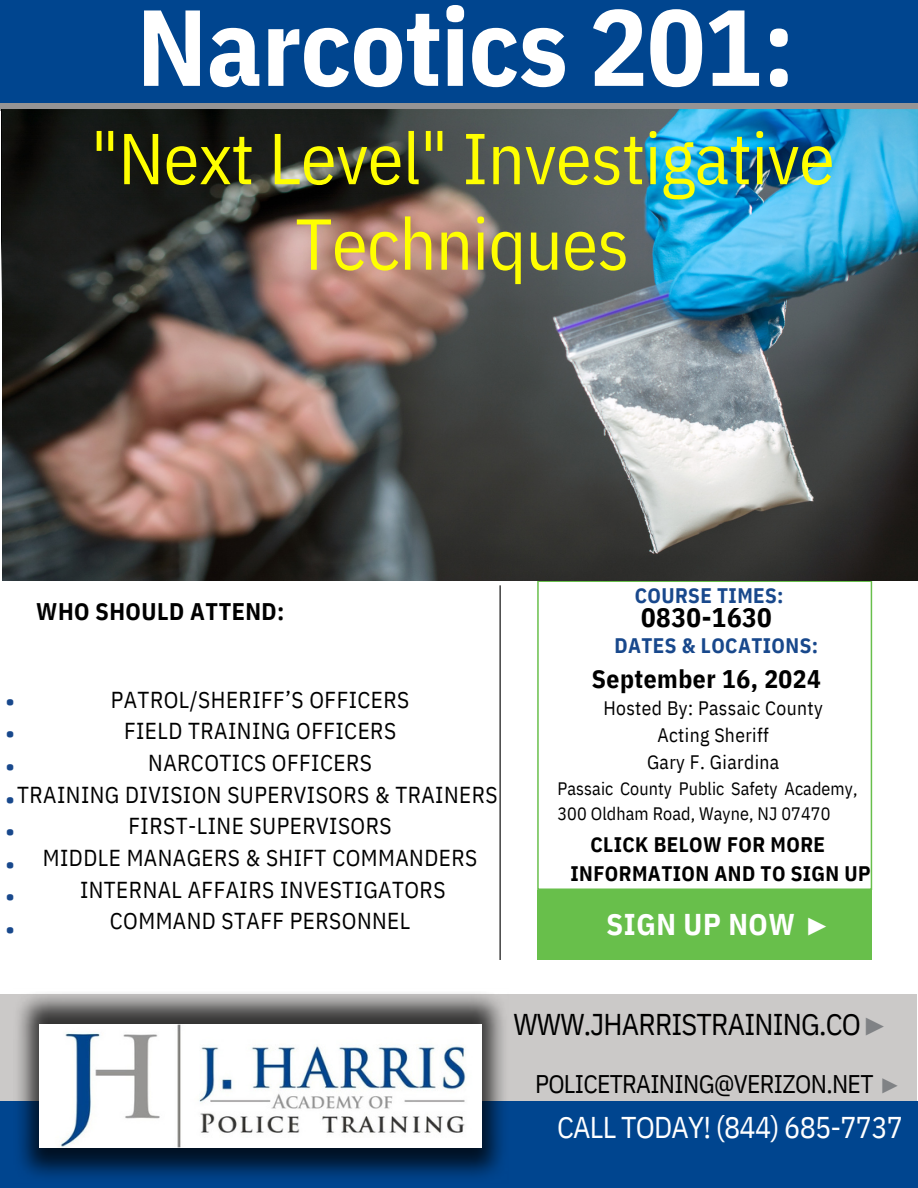
<style>
.page{position:relative;width:918px;height:1188px;background:#fff}
.page>*{position:absolute;margin:0;border:0;box-sizing:border-box;transform-origin:0 0}
.t1{font:700 108px "IBM Plex Sans Cond";letter-spacing:-.005em;color:#fff}
.t2{font:72px/85.5px "IBM Plex Sans Cond";letter-spacing:-.005em;color:#ff0;text-align:center}
.t3{font:30px "IBM Plex Sans Cond";letter-spacing:-.025em;color:#000}
.t4{font:30px "IBM Plex Sans Cond";letter-spacing:-.025em;color:#fff}
.t5{font:700 30px "IBM Plex Sans Cond";letter-spacing:.02em;color:#fff}
.t6{font:700 27px "IBM Plex Sans Cond";letter-spacing:.02em;color:#000}
.t7{font:25.5px "IBM Plex Sans Cond";letter-spacing:-.025em;color:#000}
.t8{font:700 25.5px "IBM Plex Sans Cond";letter-spacing:.02em;color:#000}
.t9{font:700 24px "IBM Plex Sans Cond";letter-spacing:.02em;color:#000}
.t10{font:23.1px "IBM Plex Sans Cond";letter-spacing:.02em;color:#000}
.t11{font:700 22.5px/32.7px "IBM Plex Sans Cond";color:#18488c;text-align:justify}
.t12{font:700 21px/29.2px "IBM Plex Sans Cond";letter-spacing:.02em;color:#000}
.t13{font:700 21px "IBM Plex Sans Cond";letter-spacing:.02em;color:#18488c}
.t14{font:19.5px "IBM Plex Sans Cond";letter-spacing:.02em;color:#000}
.t15{font:18px/25.8px "IBM Plex Sans Cond";letter-spacing:.005em;color:#000}
.s1{font-family:"Liberation Serif";font-weight:400}
.s2{font-family:"Liberation Serif";color:#808285}
</style>
<div class="page">
<div style="left:0;top:0;width:918px;height:104px;background:#00458f"></div>
<div style="left:0;top:104px;width:918px;height:6px;background:#969494"></div>
<div style="left:0;top:995px;width:917px;height:107px;background:#cbc9c8"></div>
<div style="left:0;top:1102px;width:918px;height:86px;background:#00458f"></div>
<img style="left:14px;top:994px;width:494px;height:183px">
<hr style="left:500px;top:585px;width:1px;height:375px;background:#000">
<div style="left:538px;top:889px;width:333px;height:71px;background:#68bf4b"></div>
<svg style="left:537px;top:581px;width:335px;height:309px"></svg>
<img style="left:3px;top:109px;width:914px;height:472px">
<img style="left:40px;top:1025px;width:442px;height:122px">
<h6 class="t1" style="left:137px;top:-25px;width:660px">Narcotics 201:</h6>
<p class="t2" style="left:91px;top:114px;width:745px">"Next Level" Investigative<br>Techniques</p>
<p class="t9" style="left:36px;top:595px;width:250px">WHO SHOULD ATTEND:</p>
<p class="t10" style="left:111px;top:684px;width:300px">PATROL/SHERIFF’S OFFICERS</p>
<p class="t10" style="left:124px;top:716px;width:274px">FIELD TRAINING OFFICERS</p>
<p class="t10" style="left:148px;top:747px;width:225px">NARCOTICS OFFICERS</p>
<p class="t10" style="left:17px;top:779px;width:482px">TRAINING DIVISION SUPERVISORS &amp; TRAINERS</p>
<p class="t10" style="left:129px;top:811px;width:265px">FIRST-LINE SUPERVISORS</p>
<p class="t10" style="left:43px;top:842px;width:436px">MIDDLE MANAGERS &amp; SHIFT COMMANDERS</p>
<p class="t10" style="left:80px;top:874px;width:367px">INTERNAL AFFAIRS INVESTIGATORS</p>
<h3 class="t10" style="left:110px;top:906px;width:302px">COMMAND STAFF PERSONNEL</h3>
<p class="t11" style="left:6px;top:684px;width:10px">• • • • • • • •</p>
<h5 class="t13" style="left:635px;top:581px;width:150px">COURSE TIMES:</h5>
<p class="t13" style="left:614px;top:632px;width:205px">DATES &amp; LOCATIONS:</p>
<p class="t6" style="left:641px;top:600px;width:132px">0830-1630</p>
<h3 class="t8" style="left:592px;top:662px;width:231px">September 16, 2024</h3>
<p class="t14" style="left:603px;top:695px;width:221px">Hosted By: Passaic County</p>
<p class="t14" style="left:657px;top:722px;width:113px">Acting Sheriff</p>
<p class="t14" style="left:647px;top:749px;width:134px">Gary F. Giardina</p>
<p class="t15" style="left:558px;top:775px;width:301px">Passaic County Public Safety Academy,<br>300 Oldham Road, Wayne, NJ 07470</p>
<h5 class="t12" style="left:571px;top:829px;width:302px;text-indent:20px">CLICK BELOW FOR MORE<br>INFORMATION AND TO SIGN UP</h5>
<p class="t5" style="left:607px;top:904px;width:227px">SIGN UP NOW <span class="s1">►</span></p>
<p class="t3" style="left:513px;top:1004px;width:378px">WWW.JHARRISTRAINING.CO<span class="s2">►</span></p>
<p class="t7" style="left:535px;top:1067px;width:369px">POLICETRAINING@VERIZON.NET <span class="s2">►</span></p>
<p class="t4" style="left:557px;top:1107px;width:347px">CALL TODAY! (844) 685-7737</p>
</div>
